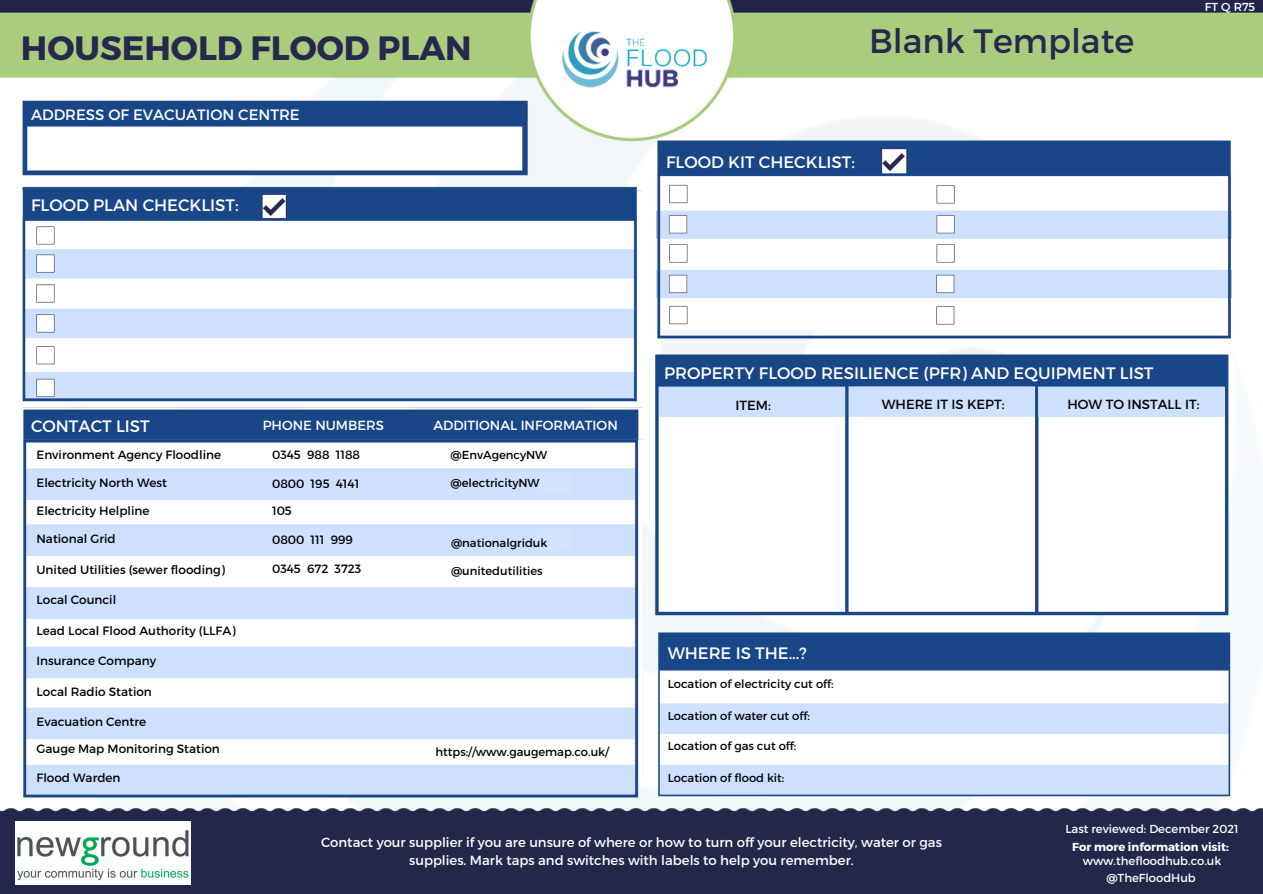
<style>
.page{position:relative;width:1263px;height:894px;background:#fff}
.page>*{position:absolute;margin:0;border:0;box-sizing:border-box;transform-origin:0 0}
.t1{font:700 33.75px "Montserrat";color:#28284f}
.t2{font:33.75px "Montserrat";color:#28284f}
.t3{font:16.5px "Montserrat";color:#fff}
.t4{font:15px "Montserrat";color:#fff}
.t5{font:13.2px/17.7px "Montserrat";color:#fff;text-align:center}
.t6{font:13.2px "Montserrat";color:#000}
.t7{font:12px "Montserrat";color:#000}
.t8{font:11.55px "Montserrat";color:#000}
.t9{font:11.55px/18px "Montserrat";color:#fff;text-align:center}
.s1{font-weight:700}
</style>
<div class="page">
<img style="left:0;top:0;width:1263px;height:133px">
<img style="left:0;top:804px;width:1263px;height:89px">
<img style="left:15px;top:821px;width:176px;height:63px">
<img style="left:550px;top:23px;width:162px;height:71px">
<img style="left:15px;top:94px;width:635px;height:253px">
<img style="left:22px;top:347px;width:1209px;height:457px">
<img style="left:650px;top:133px;width:582px;height:212px">
<div style="left:540px;top:444px;width:35px;height:22px;background:#fff"></div>
<div style="left:540px;top:562px;width:35px;height:22px;background:#fff"></div>
<div style="left:537px;top:528px;width:35px;height:22px;background:#d1e3ff"></div>
<div style="left:537px;top:472px;width:35px;height:23px;background:#d1e3ff"></div>
<p class="t1" style="left:21px;top:26px;width:452px">HOUSEHOLD FLOOD PLAN</p>
<h5 class="t4" style="left:31px;top:104px;width:270px">ADDRESS OF EVACUATION CENTRE</h5>
<p class="t3" style="left:31px;top:195px;width:209px">FLOOD PLAN CHECKLIST:</p>
<h1 class="t2" style="left:869px;top:19px;width:267px">Blank Template</h1>
<h5 class="t3" style="left:666px;top:151px;width:190px">FLOOD KIT CHECKLIST:</h5>
<p class="t9" style="left:1205px;top:-3px;width:52px">FT Q R75</p>
<h3 class="t3" style="left:31px;top:415px;width:120px">CONTACT LIST</h3>
<h5 class="t7" style="left:36px;top:446px;width:186px">Environment Agency Floodline</h5>
<h5 class="t7" style="left:36px;top:474px;width:132px">Electricity North West</h5>
<h5 class="t7" style="left:36px;top:503px;width:114px">Electricity Helpline</h5>
<h5 class="t7" style="left:36px;top:531px;width:81px">National Grid</h5>
<h4 class="t7" style="left:36px;top:561px;width:190px">United Utilities (sewer flooding)</h4>
<p class="t7" style="left:36px;top:592px;width:81px">Local Council</p>
<p class="t7" style="left:36px;top:622px;width:200px">Lead Local Flood Authority (LLFA)</p>
<p class="t7" style="left:36px;top:653px;width:121px">Insurance Company</p>
<h3 class="t7" style="left:36px;top:683px;width:117px">Local Radio Station</h3>
<h4 class="t7" style="left:36px;top:713px;width:111px">Evacuation Centre</h4>
<h4 class="t7" style="left:36px;top:741px;width:185px">Gauge Map Monitoring Station</h4>
<h4 class="t7" style="left:36px;top:769px;width:86px">Flood Warden</h4>
<h5 class="t5" style="left:263px;top:416px;width:123px">PHONE NUMBERS</h5>
<h5 class="t5" style="left:433px;top:416px;width:186px">ADDITIONAL INFORMATION</h5>
<p class="t7" style="left:272px;top:447px;width:89px">0345 988 1188</p>
<p class="t7" style="left:272px;top:475px;width:89px">0800 195 4141</p>
<p class="t7" style="left:272px;top:503px;width:21px">105</p>
<p class="t7" style="left:272px;top:531px;width:82px">0800 111 999</p>
<p class="t8" style="left:451px;top:535px;width:98px">@nationalgriduk</p>
<p class="t8" style="left:451px;top:563px;width:93px">@unitedutilities</p>
<p class="t8" style="left:451px;top:447px;width:98px">@EnvAgencyNW</p>
<p class="t8" style="left:451px;top:475px;width:91px">@electricityNW</p>
<h5 class="t7" style="left:272px;top:561px;width:91px">0345 672 3723</h5>
<h5 class="t8" style="left:435px;top:744px;width:175px">https://www.gaugemap.co.uk/</h5>
<h5 class="t3" style="left:664px;top:362px;width:491px">PROPERTY FLOOD RESILIENCE (PFR) AND EQUIPMENT LIST</h5>
<h4 class="t6" style="left:735px;top:396px;width:37px">ITEM:</h4>
<h5 class="t6" style="left:882px;top:395px;width:124px">WHERE IT IS KEPT:</h5>
<h5 class="t6" style="left:1067px;top:395px;width:134px">HOW TO INSTALL IT:</h5>
<h3 class="t3" style="left:668px;top:642px;width:141px">WHERE IS THE...?</h3>
<h4 class="t8" style="left:668px;top:676px;width:167px">Location of electricity cut off:</h4>
<h5 class="t8" style="left:668px;top:707px;width:144px">Location of water cut off:</h5>
<h5 class="t8" style="left:668px;top:737px;width:130px">Location of gas cut off:</h5>
<h5 class="t8" style="left:668px;top:769px;width:118px">Location of flood kit:</h5>
<p class="t5" style="left:321px;top:832px;width:622px">Contact your supplier if you are unsure of where or how to turn off your electricity, water or gas supplies. Mark taps and switches with labels to help you remember.</p>
<h6 class="t9" style="left:1065px;top:818px;width:175px">Last reviewed: December 2021<br><span class="s1">For more information visit:</span></h6>
<p class="t9" style="left:1083px;top:851px;width:140px">www.thefloodhub.co.uk</p>
<h3 class="t9" style="left:1106px;top:867px;width:91px">@TheFloodHub</h3>
</div>
